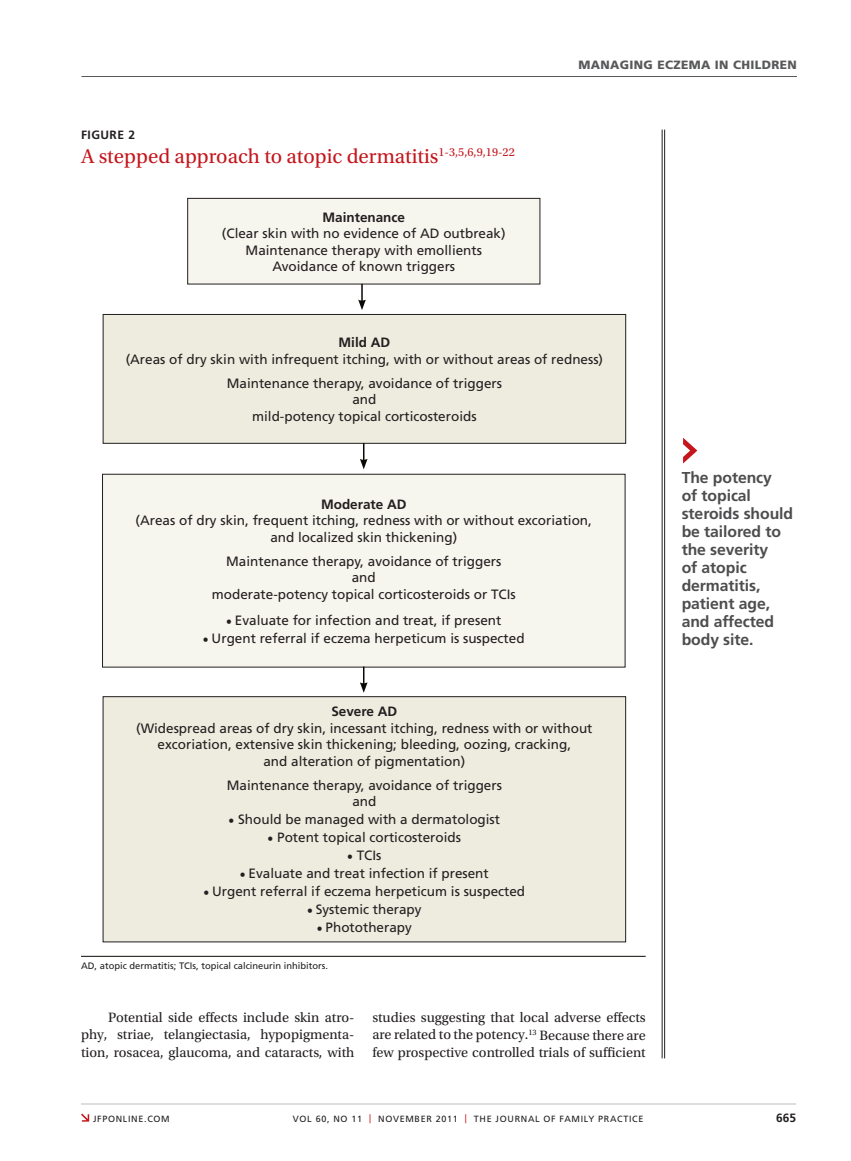
<style>
.page{position:relative;width:851px;height:1161px;background:#fff}
.page>*{position:absolute;margin:0;border:0;box-sizing:border-box;transform-origin:0 0}
.t1{font:21px "Utopia Std";color:#c4161c}
.t2{font:700 15.75px/18px "Frutiger LT Std";letter-spacing:-.005em;color:#4d4d4f}
.t3{font:14.25px/18px "Utopia Std";color:#231f20;text-align:justify}
.t4{font:13.5px/16.5px "Frutiger LT Std";color:#231f20;text-align:center}
.t5{font:700 13.5px "Frutiger LT Std";color:#231f20}
.t6{font:900 12px "Frutiger LT Std";letter-spacing:.03em;color:#58595b}
.t7{font:700 12px "Frutiger LT Std";letter-spacing:.04em;color:#231f20}
.t8{font:9.3px "Frutiger LT Std";color:#231f20}
.t9{font:9px "Frutiger LT Std";letter-spacing:.075em;color:#231f20}
.s1{font-family:"Utopia Std";font-size:14.25px}
.s2{color:#c4161c}
</style>
<div class="page">
<svg style="left:81px;top:1114px;width:8px;height:8px"></svg>
<hr style="left:81px;top:1104px;width:715px;height:1px;background:#bcbec0">
<hr style="left:81px;top:76px;width:716px;height:1px;background:#58595b">
<hr style="left:664px;top:130px;width:1px;height:928px;background:#231f20">
<hr style="left:661px;top:130px;width:1px;height:928px;background:#231f20">
<svg style="left:683px;top:438px;width:14px;height:26px"></svg>
<div style="left:188px;top:198px;width:352px;height:86px;background:#f6f5ee"></div>
<div style="left:187px;top:198px;width:353px;height:86px;border:1px solid #231f20"></div>
<div style="left:103px;top:314px;width:522px;height:129px;background:#eeecdf"></div>
<div style="left:103px;top:314px;width:523px;height:130px;border:1px solid #231f20"></div>
<div style="left:102px;top:474px;width:523px;height:193px;background:#f6f5ee"></div>
<div style="left:102px;top:474px;width:523px;height:194px;border:1px solid #231f20"></div>
<div style="left:103px;top:697px;width:522px;height:245px;background:#eeecdf"></div>
<div style="left:103px;top:696px;width:523px;height:246px;border:1px solid #231f20"></div>
<hr style="left:81px;top:956px;width:564px;height:1px;background:#0a0905">
<svg style="left:358px;top:284px;width:8px;height:26px"></svg>
<svg style="left:360px;top:443px;width:7px;height:26px"></svg>
<svg style="left:360px;top:667px;width:7px;height:26px"></svg>
<p class="t7" style="left:81px;top:127px;width:56px">FIGURE 2</p>
<h1 class="t1" style="left:81px;top:144px;width:435px">A stepped approach to atopic dermatitis<sup>1-3,5,6,9,19-22</sup></h1>
<p class="t5" style="left:322px;top:209px;width:84px">Maintenance</p>
<p class="t4" style="left:222px;top:225px;width:285px">(Clear skin with no evidence of AD outbreak)<br>Maintenance therapy with emollients<br>Avoidance of known triggers</p>
<p class="t6" style="left:578px;top:58px;width:114px">MANAGING ECZEMA</p>
<p class="t6" style="left:715px;top:58px;width:83px">IN CHILDREN</p>
<p class="t5" style="left:338px;top:335px;width:53px">Mild AD</p>
<p class="t4" style="left:126px;top:347px;width:479px;line-height:24px">(Areas of dry skin with infrequent itching, with or without areas of redness)<br>Maintenance therapy, avoidance of triggers</p>
<p class="t4" style="left:252px;top:391px;width:226px">and<br>mild-potency topical corticosteroids</p>
<p class="t5" style="left:321px;top:496px;width:87px">Moderate AD</p>
<p class="t4" style="left:136px;top:513px;width:458px">(Areas of dry skin, frequent itching, redness with or without excoriation, and localized skin thickening)</p>
<p class="t4" style="left:212px;top:553px;width:305px">Maintenance therapy, avoidance of triggers<br>and<br>moderate-potency topical corticosteroids or TCIs</p>
<p class="t4" style="left:226px;top:612px;width:277px"><span class="s1">•</span> Evaluate for infection and treat, if present</p>
<p class="t4" style="left:203px;top:630px;width:323px"><span class="s1">•</span> U rgent referral if eczema herpeticum is suspected</p>
<p class="t5" style="left:331px;top:704px;width:67px">Severe AD</p>
<p class="t4" style="left:136px;top:720px;width:458px">(Widespread areas of dry skin, incessant itching, redness with or without excoriation, extensive skin thickening; bleeding, oozing, cracking,<br>and alteration of pigmentation)</p>
<p class="t4" style="left:227px;top:777px;width:277px">Maintenance therapy, avoidance of triggers and</p>
<p class="t4" style="left:228px;top:812px;width:273px"><span class="s1">•</span> Should be managed with a dermatologist</p>
<p class="t4" style="left:268px;top:830px;width:195px"><span class="s1">•</span> Potent topical corticosteroids</p>
<p class="t4" style="left:347px;top:848px;width:36px"><span class="s1">•</span> TCIs</p>
<p class="t4" style="left:240px;top:866px;width:250px"><span class="s1">•</span> Evaluate and treat infection if present</p>
<p class="t4" style="left:203px;top:884px;width:323px"><span class="s1">•</span> U rgent referral if eczema herpeticum is suspected</p>
<p class="t4" style="left:307px;top:902px;width:116px"><span class="s1">•</span> Systemic therapy</p>
<p class="t4" style="left:317px;top:920px;width:96px"><span class="s1">•</span> Phototherapy</p>
<p class="t8" style="left:81px;top:960px;width:248px">AD, atopic dermatitis; TCIs, topical calcineurin inhibitors.</p>
<p class="t3" style="left:81px;top:1008px;width:275px;text-indent:27px">Potential side effects include skin atro&shy;phy, striae, telangiectasia, hypopigmenta&shy;tion, rosacea, glaucoma, and cataracts, with</p>
<p class="t3" style="left:372px;top:1008px;width:275px">studies suggesting that local adverse effects are related to the potency.<sup>13</sup> Because there are few prospective controlled trials of sufficient</p>
<p class="t2" style="left:681px;top:468px;width:113px">The potency<br>of topical steroids should be tailored to the severity<br>of atopic dermatitis, patient age, and affected body site.</p>
<p class="t9" style="left:93px;top:1113px;width:78px">jfponline.com</p>
<p class="t7" style="left:776px;top:1111px;width:22px">665</p>
<p class="t9" style="left:293px;top:1113px;width:352px">Vol 60, No 11 <span class="s2">|</span> NOVEM BER 2011 <span class="s2">|</span> The Journal of Family Practice</p>
</div>
